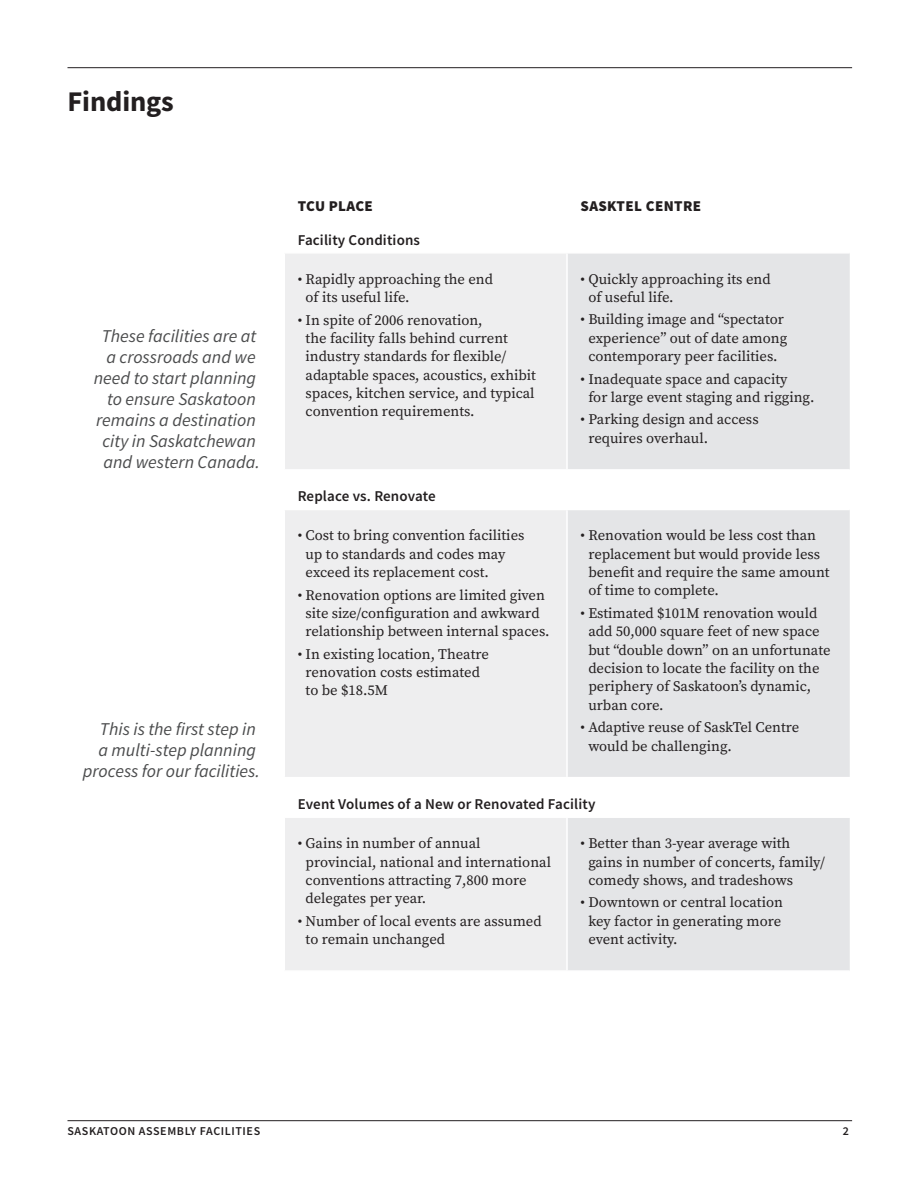
<style>
.page{position:relative;width:918px;height:1188px;background:#fff}
.page>*{position:absolute;margin:0;border:0;box-sizing:border-box;transform-origin:0 0}
.t1{font:700 28.5px "Source Sans Pro";letter-spacing:-.005em;color:#231f20}
.t2{font:italic 18px/21px "Source Sans Pro";color:#4b4c4d;text-align:center}
.t3{font:600 15px "Source Sans Pro";letter-spacing:.01em;color:#231f20}
.t4{font:900 15px "Source Sans Pro";letter-spacing:.025em;color:#231f20}
.t5{font:14.7px/18.3px "Source Serif Pro";color:#231f20}
.t6{font:600 12px "Source Sans Pro";letter-spacing:.05em;color:#231f20}
</style>
<div class="page">
<svg style="left:285px;top:254px;width:281px;height:716px;background:#efeff0"></svg>
<svg style="left:568px;top:254px;width:282px;height:716px;background:#e6e7e9"></svg>
<hr style="left:284px;top:469px;width:283px;height:2px;background:#fff">
<hr style="left:567px;top:509px;width:283px;height:1px;background:#fff">
<hr style="left:567px;top:777px;width:283px;height:1px;background:#fff">
<hr style="left:567px;top:469px;width:283px;height:2px;background:#fff">
<hr style="left:284px;top:509px;width:283px;height:1px;background:#fff">
<hr style="left:567px;top:816px;width:283px;height:2px;background:#fff">
<hr style="left:284px;top:777px;width:283px;height:1px;background:#fff">
<hr style="left:849px;top:778px;width:1px;height:38px;background:#fff">
<hr style="left:284px;top:816px;width:283px;height:2px;background:#fff">
<hr style="left:68px;top:1120px;width:784px;height:1px;background:#231f20">
<hr style="left:68px;top:67px;width:784px;height:1px;background:#231f20">
<h1 class="t1" style="left:68px;top:83px;width:108px">Findings</h1>
<p class="t2" style="left:94px;top:325px;width:168px">These facilities are at a crossroads and we need to start planning to ensure Saskatoon remains a destination city in Saskatchewan and western Canada.</p>
<p class="t2" style="left:83px;top:718px;width:178px;text-align:right">This is the first step in<br>a multi-step planning process for our facilities.</p>
<p class="t4" style="left:298px;top:195px;width:77px">TCU PLACE</p>
<p class="t4" style="left:580px;top:195px;width:122px">SASKTEL CENTRE</p>
<p class="t3" style="left:298px;top:230px;width:124px">Facility Conditions</p>
<p class="t5" style="left:306px;top:270px;width:189px;text-indent:-8px">• Rapidly approaching the end of its useful life.</p>
<p class="t5" style="left:306px;top:311px;width:232px;text-indent:-8px">• In spite of 2006 renovation,<br>the facility falls behind current industry standards for flexible/ adaptable spaces, acoustics, exhibit spaces, kitchen service, and typical convention requirements.</p>
<p class="t5" style="left:588px;top:270px;width:184px;text-indent:-8px">• Quickly approaching its end of useful life.</p>
<p class="t5" style="left:580px;top:311px;width:208px;text-align:center">• Building image and “spectator experience” out of date among contemporary peer facilities.</p>
<p class="t5" style="left:588px;top:370px;width:228px;text-indent:-8px">• Inadequate space and capacity<br>for large event staging and rigging.</p>
<p class="t5" style="left:588px;top:411px;width:172px;text-indent:-8px">• Parking design and access requires overhaul.</p>
<p class="t3" style="left:298px;top:487px;width:139px">Replace vs. Renovate</p>
<p class="t5" style="left:306px;top:527px;width:220px;text-indent:-8px">• Cost to bring convention facilities up to standards and codes may exceed its replacement cost.</p>
<p class="t5" style="left:298px;top:586px;width:253px;text-align:center">• Renovation options are limited given site size/configuration and awkward relationship between internal spaces.</p>
<p class="t5" style="left:306px;top:645px;width:185px;text-indent:-8px">• In existing location, Theatre renovation costs estimated to be $18.5M</p>
<p class="t5" style="left:588px;top:527px;width:243px;text-indent:-8px">• Renovation would be less cost than replacement but would provide less benefit and require the same amount of time to complete.</p>
<p class="t5" style="left:588px;top:604px;width:244px;text-indent:-8px">• Estimated $101M renovation would add 50,000 square feet of new space but “double down” on an unfortunate decision to locate the facility on the periphery of Saskatoon’s dynamic, urban core.</p>
<p class="t5" style="left:588px;top:719px;width:212px;text-indent:-8px">• Adaptive reuse of SaskTel Centre would be challenging.</p>
<p class="t3" style="left:298px;top:794px;width:299px">Event Volumes of a New or Renovated Facility</p>
<p class="t5" style="left:306px;top:835px;width:247px;text-indent:-8px">• Gains in number of annual provincial, national and international conventions attracting 7,800 more delegates per year.</p>
<p class="t5" style="left:306px;top:912px;width:238px;text-indent:-8px">• Number of local events are assumed to remain unchanged</p>
<p class="t5" style="left:588px;top:835px;width:238px;text-indent:-8px">• Better than 3-year average with gains in number of concerts, family/ comedy shows, and tradeshows</p>
<p class="t5" style="left:588px;top:894px;width:196px;text-align:justify;text-indent:-8px">• Downtown or central location key factor in generating more event activity.</p>
<p class="t6" style="left:68px;top:1123px;width:194px">SASKATOON ASSEMBLY FACILITIES</p>
<p class="t6" style="left:843px;top:1123px;width:8px">2</p>
</div>
